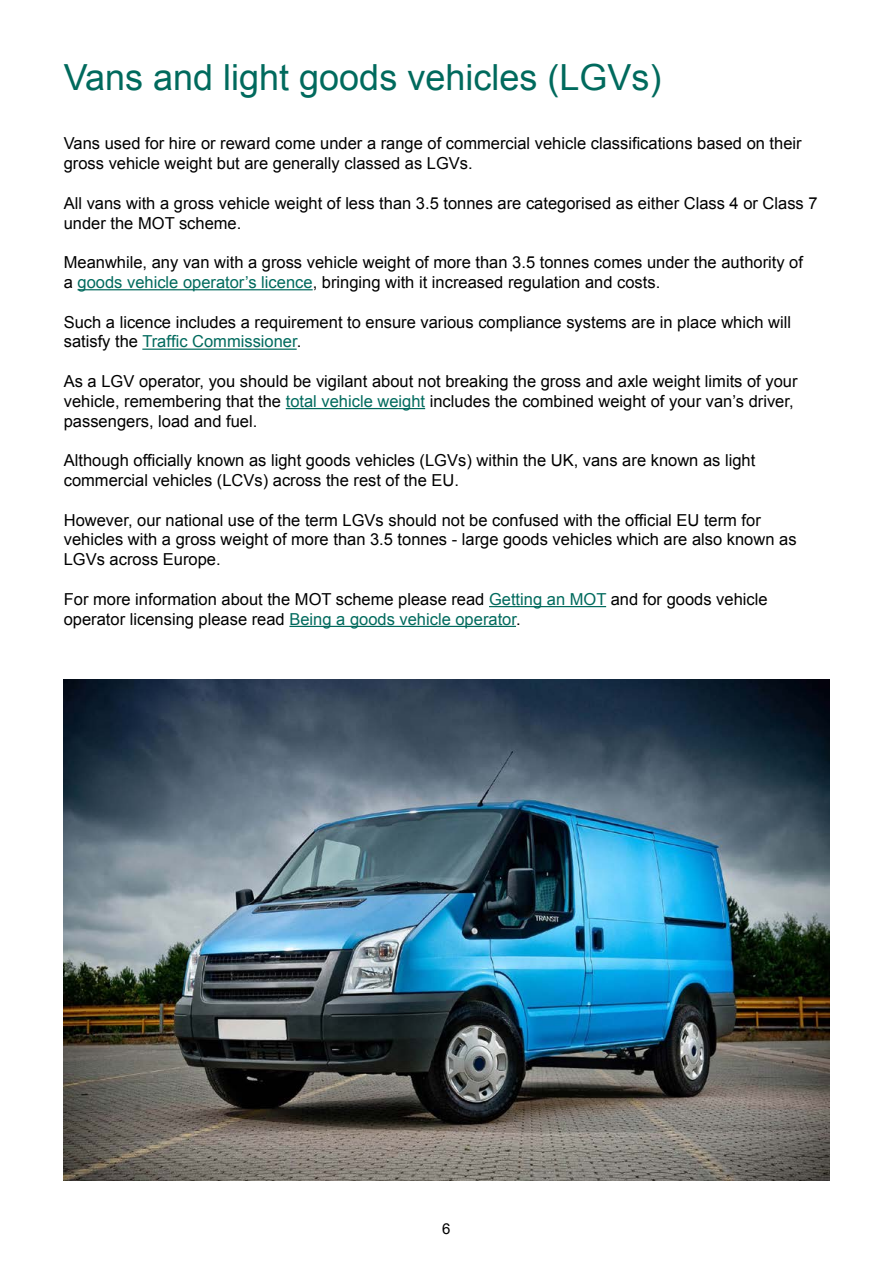
<style>
.page{position:relative;width:893px;height:1263px;background:#fff}
.page>*{position:absolute;margin:0;border:0;box-sizing:border-box;transform-origin:0 0}
.t1{font:36px "Arial";color:#006a5d}
.t2{font:16.5px/19.8px "Arial";color:#000}
.t3{font:15px "Arial";color:#000}
.s1{color:#006a5d}
</style>
<div class="page">
<hr style="left:78px;top:289px;width:235px;height:1px;background:#006a5d">
<hr style="left:142px;top:349px;width:155px;height:1px;background:#006a5d">
<hr style="left:286px;top:408px;width:139px;height:1px;background:#006a5d">
<hr style="left:489px;top:606px;width:117px;height:1px;background:#006a5d">
<hr style="left:289px;top:626px;width:227px;height:1px;background:#006a5d">
<img style="left:64px;top:679px;width:765px;height:501px">
<h1 class="t1" style="left:64px;top:54px;width:599px">Vans and light goods vehicles (LGVs)</h1>
<p class="t2" style="left:64px;top:134px;width:739px">Vans used for hire or reward come under a range of commercial vehicle classifications based on their gross vehicle weight but are generally classed as LGVs.</p>
<p class="t2" style="left:64px;top:193px;width:755px">All vans with a gross vehicle weight of less than 3.5 tonnes are categorised as either Class 4 or Class 7 under the MOT scheme.</p>
<p class="t2" style="left:64px;top:253px;width:741px">Meanwhile, any van with a gross vehicle weight of more than 3.5 tonnes comes under the authority of a <span class="s1">goods vehicle operator’s licence</span>, bringing with it increased regulation and costs.</p>
<p class="t2" style="left:64px;top:312px;width:729px">Such a licence includes a requirement to ensure various compliance systems are in place which will satisfy the <span class="s1">Traffic Commissioner</span>.</p>
<p class="t2" style="left:64px;top:371px;width:735px">As a LGV operator, you should be vigilant about not breaking the gross and axle weight limits of your vehicle, remembering that the <span class="s1">total vehicle weight</span> includes the combined weight of your van’s driver, passengers, load and fuel.</p>
<p class="t2" style="left:64px;top:451px;width:693px">Although officially known as light goods vehicles (LGVs) within the UK, vans are known as light commercial vehicles (LCVs) across the rest of the EU.</p>
<p class="t2" style="left:64px;top:510px;width:734px">However, our national use of the term LGVs should not be confused with the official EU term for vehicles with a gross weight of more than 3.5 tonnes - large goods vehicles which are also known as<br>LGVs across Europe.</p>
<p class="t2" style="left:64px;top:589px;width:705px">For more information about the MOT scheme please read <span class="s1">Getting an MOT</span> and for goods vehicle operator licensing please read <span class="s1">Being a goods vehicle operator</span>.</p>
<p class="t3" style="left:442px;top:1218px;width:10px">6</p>
</div>
